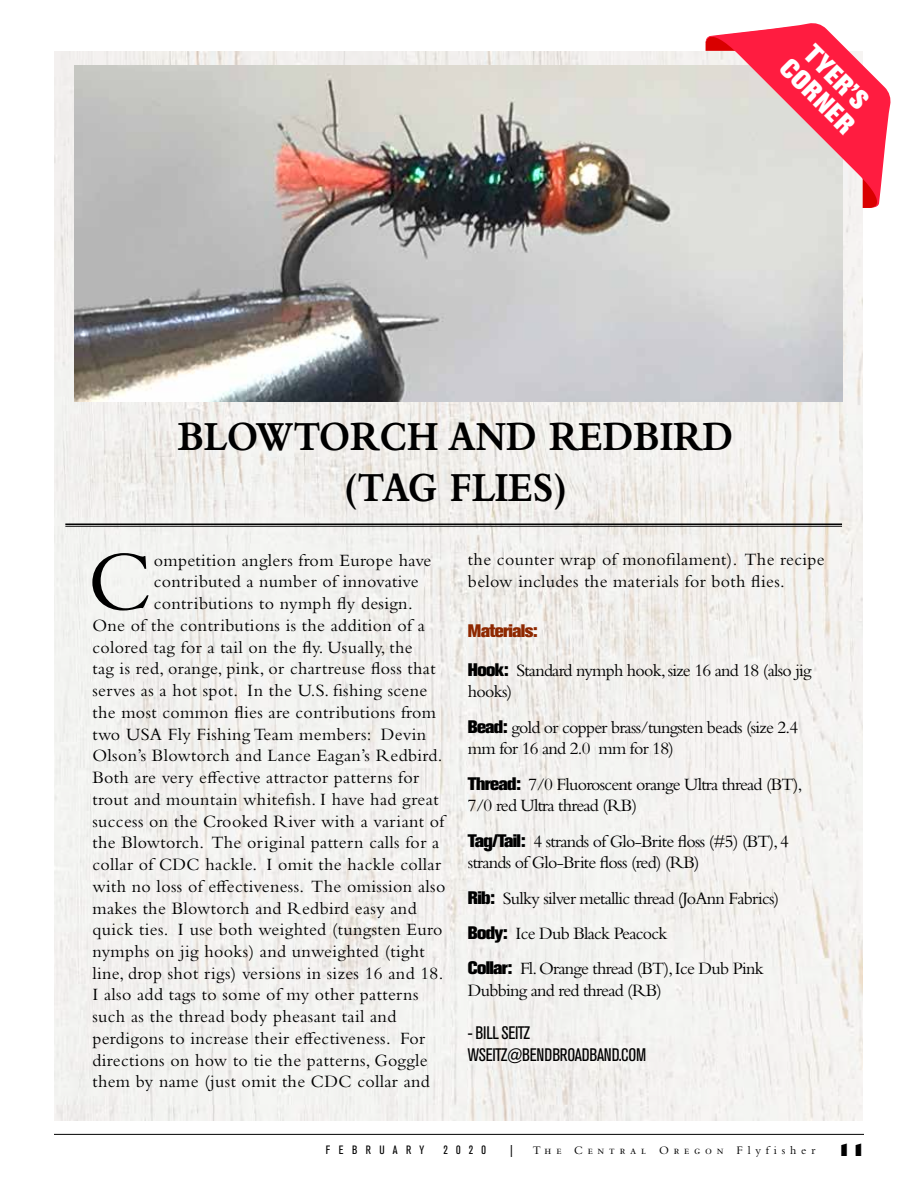
<style>
.page{position:relative;width:918px;height:1188px;background:#fff}
.page>*{position:absolute;margin:0;border:0;box-sizing:border-box;transform-origin:0 0}
.t1{font:87.9px "Bembo Std";color:#000}
.t2{font:700 43.2px/51px "Bembo Std";color:#000;text-align:center;scale:.87 1}
.t3{font:800 27px/27px "Akzidenz Grotesk BE";color:#fff}
.t4{font:18px/21.8px "Bembo Std";letter-spacing:.02em;color:#000}
.t5{font:18px/21.8px "Bembo Std";letter-spacing:-.04em;color:#000}
.t6{font:18px/21.8px "Bembo Std";letter-spacing:-.01em;color:#000}
.t7{font:condensed 18px/21.8px "Akzidenz Grotesk BE";letter-spacing:-.02em;color:#000}
.t8{font:800 18px "Akzidenz Grotesk BE";letter-spacing:-.04em;color:#8e2800}
.t9{font:800 16.5px "Gill Sans Std";color:#000}
.t10{font:12px "Bembo Std";letter-spacing:.4em;color:#000}
.t11{font:condensed 12px "Akzidenz Grotesk BE";letter-spacing:.7em;color:#000}
.s1{font-family:"Akzidenz Grotesk BE";font-weight:800}
</style>
<div class="page">
<hr style="left:54px;top:1134px;width:810px;height:1px;background:#000">
<img style="left:54px;top:51px;width:808px;height:1069px">
<img style="left:74px;top:65px;width:768px;height:336px">
<svg style="left:706px;top:23px;width:185px;height:185px;background:#ef939f"></svg>
<hr style="left:65px;top:524px;width:777px;height:1px;background:#000">
<hr style="left:65px;top:526px;width:777px;height:1px;background:#000">
<h3 class="t3" style="left:813px;top:35px;width:94px;rotate:45deg">TYER’S<br>CORNER</h3>
<h2 class="t2" style="left:178px;top:410px;width:640px">BLOWTORCH AND REDBIRD (TAG FLIES)</h2>
<h1 class="t1" style="left:88px;top:530px;width:66px">C</h1>
<p class="t4" style="left:154px;top:549px;width:279px">ompetition anglers from Europe have</p>
<p class="t4" style="left:154px;top:570px;width:266px">contributed a number of innovative</p>
<p class="t4" style="left:154px;top:592px;width:261px">contributions to nymph fly design.</p>
<p class="t4" style="left:92px;top:614px;width:334px">One of the contributions is the addition of a</p>
<p class="t4" style="left:92px;top:636px;width:322px">colored tag for a tail on the fly. Usually, the</p>
<p class="t4" style="left:92px;top:657px;width:345px">tag is red, orange, pink, or chartreuse floss that</p>
<p class="t4" style="left:92px;top:679px;width:337px">serves as a hot spot. In the U.S. fishing scene</p>
<p class="t4" style="left:92px;top:701px;width:343px">the most common flies are contributions from</p>
<p class="t4" style="left:92px;top:723px;width:335px">two USA Fly Fishing Team members: Devin</p>
<p class="t4" style="left:92px;top:744px;width:352px">Olson’s Blowtorch and Lance Eagan’s Redbird.</p>
<p class="t4" style="left:92px;top:766px;width:329px">Both are very effective attractor patterns for</p>
<p class="t4" style="left:92px;top:788px;width:348px">trout and mountain whitefish. I have had great</p>
<p class="t4" style="left:92px;top:810px;width:355px">success on the Crooked River with a variant of</p>
<p class="t4" style="left:92px;top:831px;width:348px">the Blowtorch. The original pattern calls for a</p>
<p class="t4" style="left:92px;top:853px;width:350px">collar of CDC hackle. I omit the hackle collar</p>
<p class="t4" style="left:92px;top:875px;width:355px">with no loss of effectiveness. The omission also</p>
<p class="t4" style="left:92px;top:897px;width:326px">makes the Blowtorch and Redbird easy and</p>
<p class="t4" style="left:92px;top:918px;width:352px">quick ties. I use both weighted (tungsten Euro</p>
<p class="t4" style="left:92px;top:940px;width:334px">nymphs on jig hooks) and unweighted (tight</p>
<p class="t4" style="left:92px;top:962px;width:353px">line, drop shot rigs) versions in sizes 16 and 18.</p>
<p class="t4" style="left:92px;top:984px;width:328px">I also add tags to some of my other patterns</p>
<p class="t4" style="left:92px;top:1005px;width:305px">such as the thread body pheasant tail and</p>
<p class="t4" style="left:92px;top:1027px;width:335px">perdigons to increase their effectiveness. For</p>
<p class="t4" style="left:92px;top:1049px;width:337px">directions on how to tie the patterns, Goggle</p>
<p class="t4" style="left:92px;top:1071px;width:339px">them by name (just omit the CDC collar and</p>
<p class="t4" style="left:468px;top:549px;width:358px">the counter wrap of monofilament). The recipe below includes the materials for both flies.</p>
<p class="t8" style="left:468px;top:621px;width:71px">Materials:</p>
<p class="t5" style="left:468px;top:659px;width:345px"><span class="s1">Hook:</span> Standard nymph hook, size 16 and 18 (also jig hooks)</p>
<p class="t6" style="left:468px;top:716px;width:332px"><span class="s1">Bead:</span> gold or copper brass/tungsten beads (size 2.4 mm for 16 and 2.0 mm for 18)</p>
<p class="t4" style="left:468px;top:773px;width:336px"><span class="s1">Thread:</span> 7/0 Fluoroscent orange Ultra thread (BT),<br>7/0 red Ultra thread (RB)</p>
<p class="t5" style="left:468px;top:830px;width:322px"><span class="s1">Tag/Tail:</span> 4 strands of Glo-Brite floss (#5) (BT), 4 strands of Glo-Brite floss (red) (RB)</p>
<p class="t5" style="left:468px;top:880px;width:313px;line-height:35.2px"><span class="s1">Rib:</span> Sulky silver metallic thread (JoAnn Fabrics)<br><span class="s1">Body:</span> Ice Dub Black Peacock<br><span class="s1">Collar:</span> Fl. Orange thread (BT), Ice Dub Pink</p>
<p class="t4" style="left:468px;top:979px;width:195px">Dubbing and red thread (RB)</p>
<p class="t7" style="left:468px;top:1023px;width:180px">- BILL SEITZ<br>WSEITZ@BENDBROADBAND.COM</p>
<p class="t11" style="left:326px;top:1143px;width:100px">FEBRUARY</p>
<p class="t11" style="left:443px;top:1143px;width:44px">2020</p>
<p class="t11" style="left:510px;top:1143px;width:4px">|</p>
<p class="t10" style="left:533px;top:1144px;width:284px">The Central Oregon Flyfisher</p>
<p class="t9" style="left:837px;top:1139px;width:30px">11</p>
</div>
